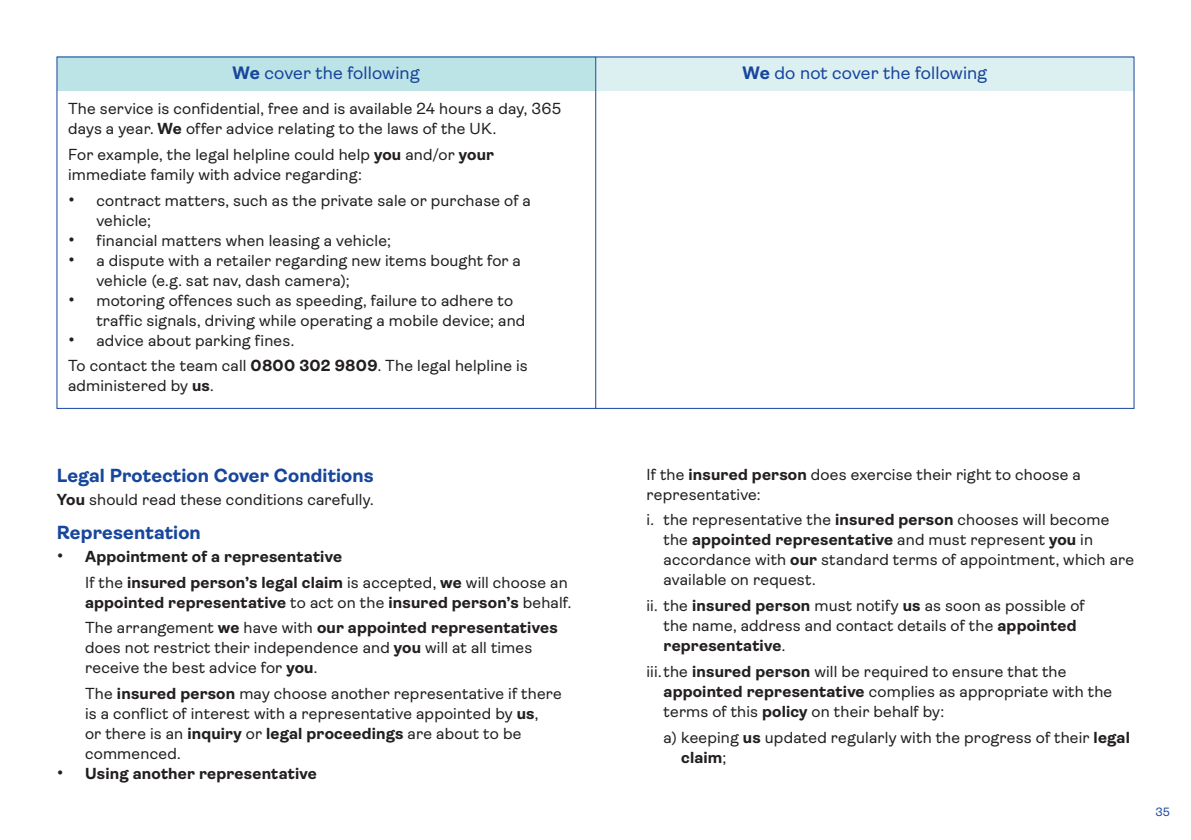
<style>
.page{position:relative;width:1191px;height:840px;background:#fff}
.page>*{position:absolute;margin:0;border:0;box-sizing:border-box;transform-origin:0 0}
.t1{font:700 19px "Ambit";letter-spacing:.005em;color:#18469d}
.t2{font:18px "Ambit";letter-spacing:.005em;color:#18469d}
.t3{font:16px/20px "Ambit";letter-spacing:.01em;color:#231f20}
.t4{font:700 16px/20px "Ambit";letter-spacing:.015em;color:#231f20}
.t5{font:12px "Ambit";color:#18469d}
.s1{font-weight:700}
.s2{font-size:20px}
.s3{font-weight:400;font-size:20px}
.s4{font-weight:400}
</style>
<div class="page">
<div style="left:57px;top:57px;width:538px;height:34px;background:#bce3e5"></div>
<div style="left:595px;top:57px;width:539px;height:34px;background:#dcf0f1"></div>
<hr style="left:595px;top:57px;width:1px;height:351px;background:#18469d">
<p class="t2" style="left:232px;top:62px;width:189px"><span class="s1">We</span> cover the following</p>
<p class="t2" style="left:742px;top:62px;width:246px"><span class="s1">We</span> do not cover the following</p>
<p class="t3" style="left:68px;top:99px;width:495px">The service is confidential, free and is available 24 hours a day, 365</p>
<p class="t3" style="left:68px;top:119px;width:430px">days a year. <span class="s1">We</span> offer advice relating to the laws of the UK.</p>
<p class="t3" style="left:68px;top:144px;width:427px">For example, the legal helpline could help <span class="s1">you</span> and/or <span class="s1">your</span></p>
<p class="t3" style="left:68px;top:164px;width:295px">immediate family with advice regarding:</p>
<p class="t3" style="left:68px;top:190px;width:464px"><span class="s2">•</span> contract matters, such as the private sale or purchase of a</p>
<p class="t3" style="left:96px;top:210px;width:56px">vehicle;</p>
<p class="t3" style="left:68px;top:230px;width:324px"><span class="s2">•</span> financial matters when leasing a vehicle;</p>
<p class="t3" style="left:68px;top:250px;width:454px"><span class="s2">•</span> a dispute with a retailer regarding new items bought for a</p>
<p class="t3" style="left:96px;top:270px;width:255px">vehicle (e.g. sat nav, dash camera);</p>
<p class="t3" style="left:68px;top:290px;width:446px"><span class="s2">•</span> motoring offences such as speeding, failure to adhere to</p>
<p class="t3" style="left:96px;top:310px;width:430px">traffic signals, driving while operating a mobile device; and</p>
<p class="t3" style="left:68px;top:330px;width:228px"><span class="s2">•</span> advice about parking fines.</p>
<p class="t3" style="left:68px;top:356px;width:461px">To contact the team call <span class="s1">0800 302 9809</span>. The legal helpline is</p>
<p class="t3" style="left:68px;top:376px;width:147px">administered by <span class="s1">us</span>.</p>
<p class="t1" style="left:57px;top:464px;width:318px">Legal Protection Cover Conditions</p>
<p class="t3" style="left:57px;top:489px;width:318px"><span class="s1">You</span> should read these conditions carefully.</p>
<p class="t1" style="left:57px;top:522px;width:146px">Representation</p>
<p class="t4" style="left:57px;top:546px;width:287px"><span class="s3">•</span> Appointment of a representative</p>
<p class="t4" style="left:85px;top:572px;width:488px"><span class="s4">If the</span> insured person’s legal claim <span class="s4">is accepted,</span> we <span class="s4">will choose an </span>appointed representative <span class="s4">to act on the</span> insured person’s <span class="s4">behalf.</span></p>
<p class="t4" style="left:85px;top:617px;width:474px"><span class="s4">The arrangement</span> we <span class="s4">have with</span> our appointed representatives</p>
<p class="t3" style="left:85px;top:637px;width:449px">does not restrict their independence and <span class="s1">you</span> will at all times</p>
<p class="t3" style="left:85px;top:655px;width:478px;line-height:25.6px">receive the best advice for <span class="s1">you</span>.<br>The <span class="s1">insured person</span> may choose another representative if there</p>
<p class="t3" style="left:85px;top:703px;width:455px">is a conflict of interest with a representative appointed by <span class="s1">us</span>, or there is an <span class="s1">inquiry</span> or <span class="s1">legal proceedings</span> are about to be commenced.</p>
<p class="t4" style="left:57px;top:763px;width:262px"><span class="s3">•</span> Using another representative</p>
<p class="t3" style="left:646px;top:464px;width:436px">If the <span class="s1">insured person</span> does exercise their right to choose a representative:</p>
<p class="t3" style="left:663px;top:509px;width:472px;text-indent:-17px">i. the representative the <span class="s1">insured person</span> chooses will become the <span class="s1">appointed representative</span> and must represent <span class="s1">you</span> in accordance with <span class="s1">our</span> standard terms of appointment, which are available on request.</p>
<p class="t3" style="left:663px;top:595px;width:422px;text-indent:-17px">ii. the <span class="s1">insured person</span> must notify <span class="s1">us</span> as soon as possible of the name, address and contact details of the <span class="s1">appointed representative</span>.</p>
<p class="t3" style="left:663px;top:661px;width:450px;text-indent:-17px">iii. the <span class="s1">insured person</span> will be required to ensure that the <span class="s1">appointed representative</span> complies as appropriate with the terms of this <span class="s1">policy</span> on their behalf by:</p>
<p class="t3" style="left:681px;top:726px;width:450px;text-indent:-18px">a) keeping <span class="s1">us</span> updated regularly with the progress of their <span class="s1">legal claim</span>;</p>
<p class="t5" style="left:1155px;top:804px;width:16px">35</p>
</div>
